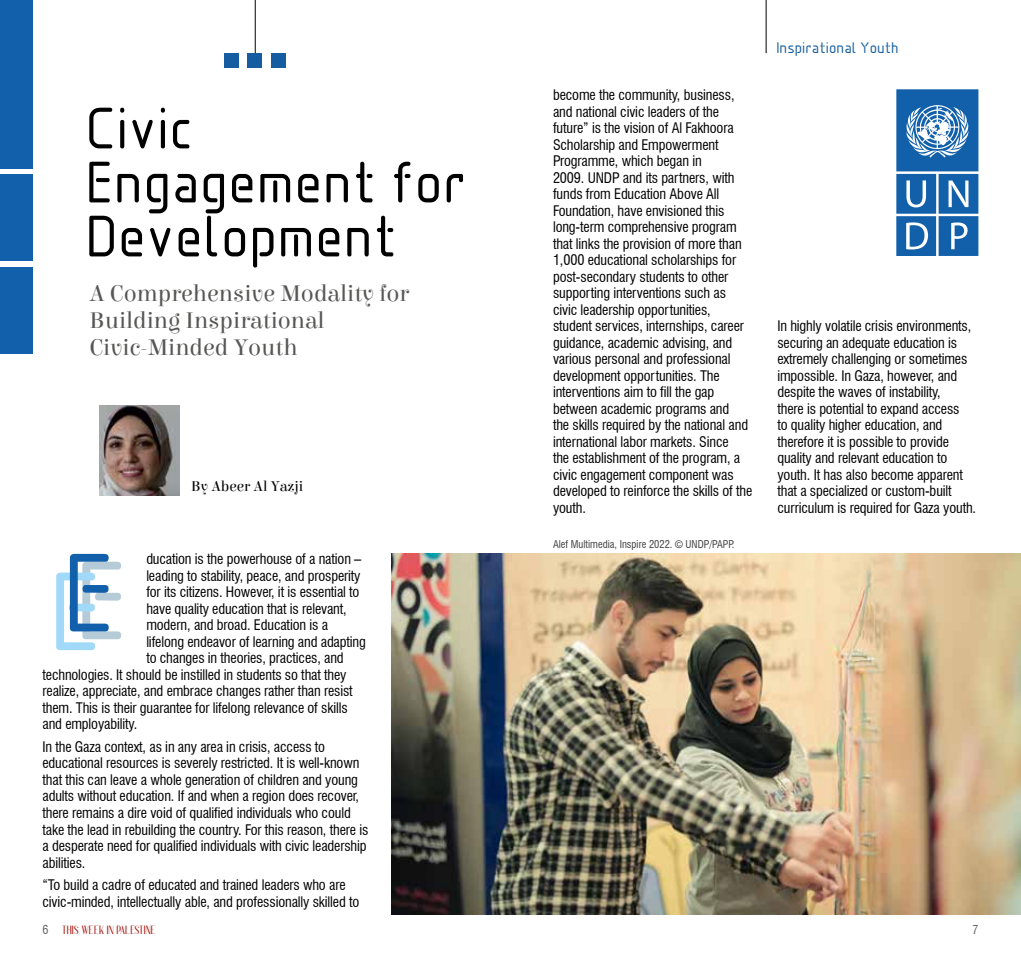
<style>
.page{position:relative;width:1021px;height:957px;background:#fff}
.page>*{position:absolute;margin:0;border:0;box-sizing:border-box;transform-origin:0 0}
.t1{font:54px/54px "Aadhunik";color:#000}
.t2{font:24px/27px "Elsie";color:#575756}
.t3{font:15px "Elsie";color:#000}
.t4{font:condensed 14.25px/16.5px "Swiss 721 BT";letter-spacing:-.01em;color:#000}
.t5{font:14.25px "Aadhunik";color:#155da0}
.t6{font:700 12px "Anteric";color:#a6120c}
.t7{font:condensed 12px "Swiss 721 BT";color:#646363}
.t8{font:condensed 10.5px "Swiss 721 BT";color:#000}
.s1{font-family:"Arial";font-stretch:normal}
.s2{font-family:"Swiss 721 BT";font-weight:400;font-stretch:condensed;color:#646363}
</style>
<div class="page">
<hr style="left:765px;top:0;width:1px;height:53px;background:#000">
<hr style="left:255px;top:0;width:1px;height:53px;background:#000">
<div style="left:247px;top:53px;width:15px;height:15px;background:#155da0"></div>
<div style="left:224px;top:53px;width:15px;height:15px;background:#155da0"></div>
<div style="left:271px;top:53px;width:15px;height:15px;background:#155da0"></div>
<img style="left:99px;top:405px;width:80px;height:90px">
<svg style="left:56px;top:554px;width:65px;height:96px"></svg>
<svg style="left:896px;top:89px;width:82px;height:167px;background:#4582bc"></svg>
<img style="left:391px;top:553px;width:629px;height:361px">
<div style="left:0;top:0;width:32px;height:169px;background:#1260ab"></div>
<div style="left:0;top:174px;width:32px;height:87px;background:#1260ab"></div>
<div style="left:0;top:267px;width:32px;height:87px;background:#1260ab"></div>
<h1 class="t1" style="left:89px;top:94px;width:383px">Civic<br>Engagement for<br>Development</h1>
<h2 class="t2" style="left:89px;top:280px;width:321px">A Comprehensive Modality for<br>Building Inspirational<br>Civic-Minded Youth</h2>
<p class="t3" style="left:191px;top:477px;width:114px">By Abeer Al Yazji</p>
<p class="t4" style="left:146px;top:550px;width:216px">ducation is the powerhouse of a nation –</p>
<p class="t4" style="left:146px;top:567px;width:216px">leading to stability, peace, and prosperity</p>
<p class="t4" style="left:146px;top:583px;width:215px">for its citizens. However, it is essential to</p>
<p class="t4" style="left:146px;top:600px;width:202px">have quality education that is relevant,</p>
<p class="t4" style="left:146px;top:616px;width:183px">modern, and broad. Education is a</p>
<p class="t4" style="left:146px;top:633px;width:221px">lifelong endeavor of learning and adapting</p>
<p class="t4" style="left:146px;top:649px;width:199px">to changes in theories, practices, and</p>
<p class="t4" style="left:43px;top:666px;width:305px">technologies. It should be instilled in students so that they</p>
<p class="t4" style="left:43px;top:682px;width:312px">realize, appreciate, and embrace changes rather than resist</p>
<p class="t4" style="left:43px;top:699px;width:306px">them. This is their guarantee for lifelong relevance of skills</p>
<p class="t4" style="left:43px;top:715px;width:96px">and employability.</p>
<p class="t4" style="left:43px;top:738px;width:327px">In the Gaza context, as in any area in crisis, access to educational resources is severely restricted. It is well-known that this can leave a whole generation of children and young adults without education. If and when a region does recover, there remains a dire void of qualified individuals who could take the lead in rebuilding the country. For this reason, there is a desperate need for qualified individuals with civic leadership abilities.</p>
<p class="t4" style="left:43px;top:877px;width:318px">“To build a cadre of educated and trained leaders who are civic-minded, intellectually able, and professionally skilled to</p>
<p class="t4" style="left:553px;top:87px;width:201px">become the community, business, and national civic leaders of the future” is the vision of Al Fakhoora Scholarship and Empowerment Programme, which began in<br>2009. UNDP and its partners, with funds from Education Above All Foundation, have envisioned this long-term comprehensive program that links the provision of more than 1,000 educational scholarships for post-secondary students to other supporting interventions such as civic leadership opportunities, student services, internships, career guidance, academic advising, and various personal and professional development opportunities. The interventions aim to fill the gap between academic programs and<br>the skills required by the national and international labor markets. Since<br>the establishment of the program, a civic engagement component was developed to reinforce the skills of the youth.</p>
<p class="t8" style="left:553px;top:538px;width:183px">Alef Multimedia, Inspire 2022. <span class="s1">©</span> UNDP/PAPP.</p>
<p class="t5" style="left:777px;top:35px;width:124px">Inspirational Youth</p>
<p class="t4" style="left:777px;top:318px;width:200px">In highly volatile crisis environments, securing an adequate education is extremely challenging or sometimes impossible. In Gaza, however, and despite the waves of instability,<br>there is potential to expand access<br>to quality higher education, and therefore it is possible to provide quality and relevant education to youth. It has also become apparent that a specialized or custom-built curriculum is required for Gaza youth.</p>
<p class="t6" style="left:43px;top:924px;width:115px"><span class="s2">6</span> THIS WEEK IN PALESTINE</p>
<p class="t7" style="left:972px;top:922px;width:7px">7</p>
</div>
